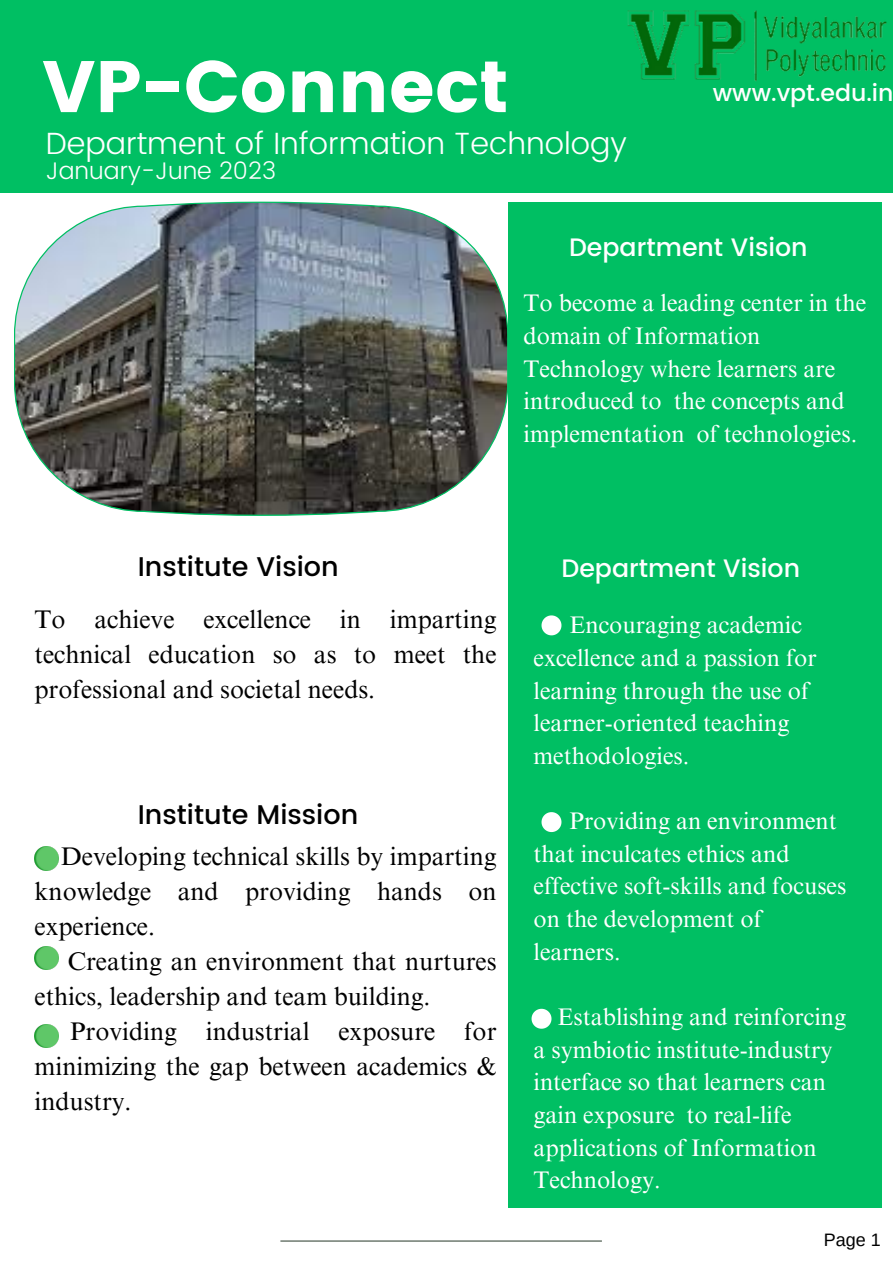
<style>
.page{position:relative;width:893px;height:1264px;background:#fff}
.page>*{position:absolute;margin:0;border:0;box-sizing:border-box;transform-origin:0 0}
.t1{font:72.75px "Poppins";color:#fff}
.t2{font:300 30.75px "Poppins";color:#fff}
.t3{font:500 27px "Poppins";color:#000}
.t4{font:25.5px/34.8px "Times NRMT Pro";color:#000;text-align:justify}
.t5{font:500 25.2px "Poppins";color:#fff}
.t6{font:24px/32.7px "Times NRMT Pro";color:#fff}
.t7{font:300 24px "Poppins";color:#fff}
.t8{font:500 23.55px "Poppins";color:#fff}
.t9{font:18px "Arimo";color:#000}
</style>
<div class="page">
<div style="left:0;top:0;width:892px;height:193px;background:#00bf63"></div>
<div style="left:508px;top:202px;width:374px;height:1004px;background:#00bf63"></div>
<hr style="left:280px;top:1240px;width:322px;height:1px;background:#3e4e40">
<svg style="left:14px;top:202px;width:494px;height:314px;background:#717878"></svg>
<img style="left:35px;top:846px;width:23px;height:24px">
<img style="left:35px;top:946px;width:23px;height:23px">
<img style="left:35px;top:1024px;width:23px;height:23px">
<svg style="left:541px;top:615px;width:20px;height:20px"></svg>
<svg style="left:531px;top:1008px;width:20px;height:20px"></svg>
<svg style="left:541px;top:812px;width:20px;height:20px"></svg>
<img style="left:627px;top:10px;width:260px;height:72px">
<p class="t1" style="left:42px;top:44px;width:468px">VP-Connect</p>
<p class="t2" style="left:46px;top:125px;width:582px">Department of Information Technology</p>
<p class="t7" style="left:46px;top:156px;width:232px">January-June 2023</p>
<p class="t8" style="left:712px;top:79px;width:182px">www.vpt.edu.in</p>
<p class="t5" style="left:569px;top:232px;width:240px">Department Vision</p>
<p class="t6" style="left:523px;top:290px;width:344px">To become a leading center in the domain of Information<br>Technology where learners are introduced to the concepts and implementation of technologies.</p>
<p class="t3" style="left:138px;top:551px;width:202px">Institute Vision</p>
<p class="t4" style="left:35px;top:605px;width:463px">To achieve excellence in imparting technical education so as to meet the professional and societal needs.</p>
<p class="t3" style="left:138px;top:798px;width:222px">Institute Mission</p>
<p class="t4" style="left:35px;top:842px;width:463px">· Developing technical skills by imparting knowledge and providing hands on experience.</p>
<p class="t4" style="left:35px;top:947px;width:463px">· Creating an environment that nurtures ethics, leadership and team building.</p>
<p class="t4" style="left:35px;top:1016px;width:463px">· Providing industrial exposure for minimizing the gap between academics &amp; industry.</p>
<p class="t5" style="left:561px;top:554px;width:240px">Department Vision</p>
<p class="t6" style="left:533px;top:611px;width:284px;text-indent:36px">Encouraging academic excellence and a passion for learning through the use of learner-oriented teaching methodologies.</p>
<p class="t6" style="left:533px;top:807px;width:314px;text-indent:36px">Providing an environment that inculcates ethics and effective soft-skills and focuses on the development of learners.</p>
<p class="t6" style="left:533px;top:1003px;width:314px;text-indent:24px">Establishing and reinforcing a symbiotic institute-industry interface so that learners can gain exposure to real-life applications of Information<br>Technology.</p>
<p class="t9" style="left:823px;top:1229px;width:59px">Page 1</p>
</div>
